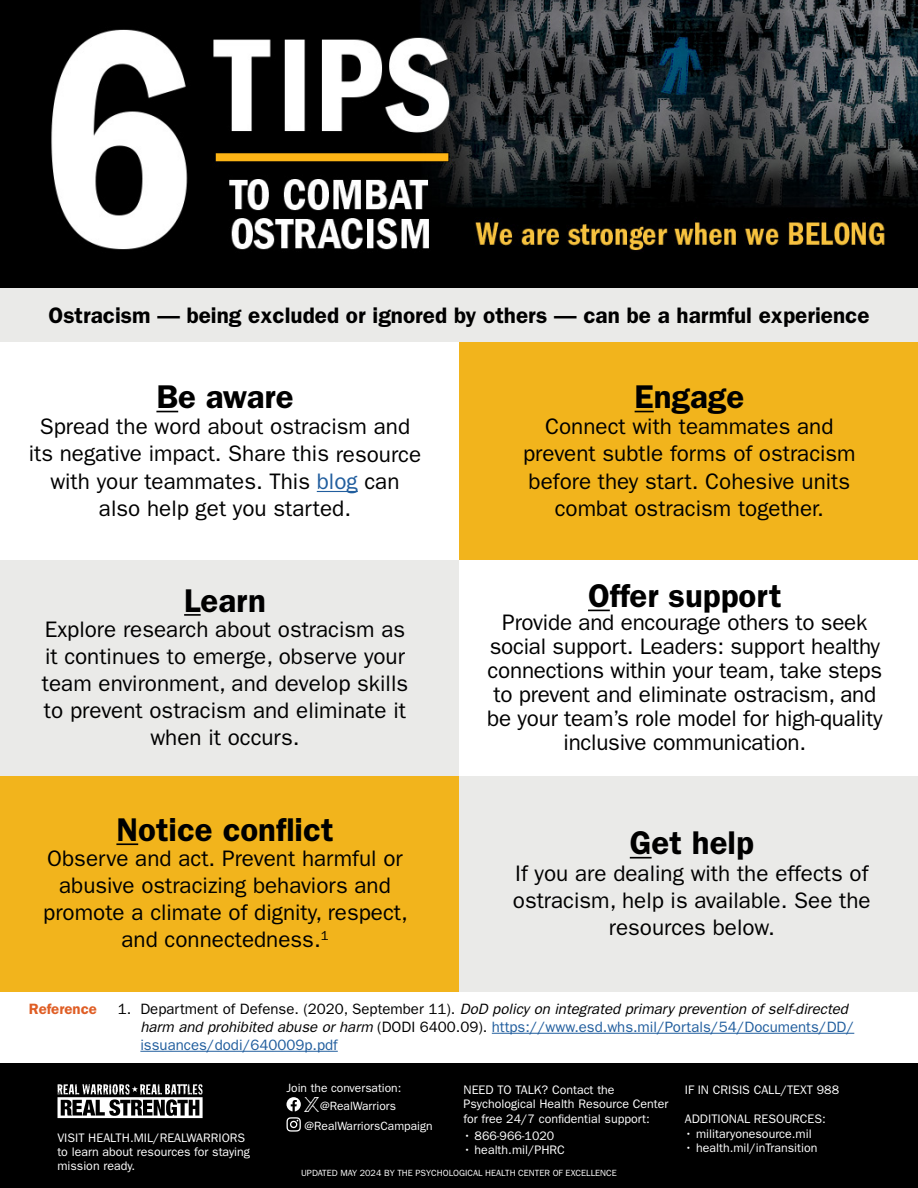
<style>
.page{position:relative;width:918px;height:1188px;background:#fff}
.page>*{position:absolute;margin:0;border:0;box-sizing:border-box;transform-origin:0 0}
.t1{font:600 33px "ITC Franklin Gothic Std";color:#000}
.t2{font:22.5px/27px "ITC Franklin Gothic Std";color:#000;text-align:center}
.t3{font:600 22.5px "ITC Franklin Gothic Std";color:#000}
.t4{font:italic 15px/18px "ITC Franklin Gothic Std";color:#000}
.t5{font:600 15px "ITC Franklin Gothic Std";color:#df5e25}
.t6{font:12.3px/14.2px "ITC Franklin Gothic Std";color:#fff}
.t7{font:12px/18px "ITC Franklin Gothic Std";color:#fff}
.t8{font:9px "ITC Franklin Gothic Std";color:#fff}
.s1{color:#215e9e}
.s2{font-style:normal}
.s3{font-style:normal;color:#215e9e}
</style>
<div class="page">
<div style="left:0;top:560px;width:459px;height:216px;background:#eaeae8"></div>
<div style="left:0;top:776px;width:459px;height:215px;background:#f2b41c"></div>
<div style="left:460px;top:303px;width:458px;height:257px;background:#f2b41c"></div>
<div style="left:459px;top:776px;width:459px;height:216px;background:#eaeae8"></div>
<img style="left:0;top:0;width:918px;height:288px">
<div style="left:0;top:288px;width:918px;height:54px;background:#eaeae8"></div>
<svg style="left:156px;top:411px;width:22px;height:1px"></svg>
<hr style="left:317px;top:491px;width:41px;height:1px;background:#215e9e">
<svg style="left:635px;top:411px;width:19px;height:1px"></svg>
<svg style="left:184px;top:614px;width:17px;height:2px"></svg>
<svg style="left:588px;top:610px;width:22px;height:1px"></svg>
<hr style="left:116px;top:843px;width:22px;height:2px;background:#000">
<hr style="left:630px;top:857px;width:22px;height:2px;background:#000">
<hr style="left:492px;top:1033px;width:362px;height:1px;background:#215e9e">
<hr style="left:140px;top:1051px;width:198px;height:1px;background:#215e9e">
<div style="left:0;top:1064px;width:918px;height:124px;background:#000"></div>
<svg style="left:57px;top:1084px;width:146px;height:34px"></svg>
<svg style="left:287px;top:1097px;width:14px;height:14px"></svg>
<img style="left:304px;top:1097px;width:14px;height:15px">
<svg style="left:287px;top:1117px;width:14px;height:15px"></svg>
<p class="t3" style="left:48px;top:302px;width:823px">Ostracism — being excluded or ignored by others — can be a harmful experience</p>
<h1 class="t1" style="left:156px;top:377px;width:139px">Be aware</h1>
<p class="t2" style="left:29px;top:413px;width:394px;line-height:27.5px">Spread the word about ostracism and its negative impact. Share this resource with your teammates. This <span class="s1">blog</span> can also help get you started.</p>
<h1 class="t1" style="left:184px;top:581px;width:83px">Learn</h1>
<p class="t2" style="left:42px;top:616px;width:368px">Explore research about ostracism as it continues to emerge, observe your team environment, and develop skills to prevent ostracism and eliminate it when it occurs.</p>
<h1 class="t1" style="left:116px;top:810px;width:219px">Notice conflict</h1>
<p class="t2" style="left:43px;top:845px;width:366px">Observe and act. Prevent harmful or abusive ostracizing behaviors and promote a climate of dignity, respect, and connectedness.<sup>1</sup></p>
<h1 class="t1" style="left:635px;top:377px;width:111px">Engage</h1>
<p class="t2" style="left:523px;top:413px;width:334px;line-height:27.5px">Connect with teammates and prevent subtle forms of ostracism before they start. Cohesive units combat ostracism together.</p>
<h1 class="t1" style="left:588px;top:576px;width:195px">Offer support</h1>
<p class="t2" style="left:487px;top:610px;width:397px;line-height:24px">Provide and encourage others to seek social support. Leaders: support healthy connections within your team, take steps to prevent and eliminate ostracism, and be your team’s role model for high-quality inclusive communication.</p>
<h1 class="t1" style="left:630px;top:824px;width:126px">Get help</h1>
<p class="t2" style="left:513px;top:860px;width:359px">If you are dealing with the effects of ostracism, help is available. See the resources below.</p>
<p class="t5" style="left:29px;top:1000px;width:70px">Reference</p>
<p class="t4" style="left:140px;top:1000px;width:715px;text-indent:-22px"><span class="s2">1 . D e p a r t m e n t o f D e fe n s e . ( 2 0 2 0 , S e pt e m b e r 1 1 ) .</span> DoD policyon integrated primaryprevention ofself-directed harm and prohibited abuse orharm <span class="s2">(DODI 6400.09).</span> <span class="s3">https://www.esd.whs.mil/Portals/54/Documents/DD/ issuances/dodi/640009p.pdf</span></p>
<p class="t6" style="left:57px;top:1130px;width:194px">VISIT HEALTH.MIL/REALWARRIORS to learn about resources for staying mission ready.</p>
<p class="t7" style="left:320px;top:1079px;width:83px;text-indent:-34px">Join the conversation: @RealWarriors</p>
<p class="t7" style="left:305px;top:1117px;width:130px">@RealWarriorsCampaign</p>
<p class="t6" style="left:463px;top:1083px;width:206px">NEED TO TALK? Contact the<br>Psychological Health Resource Center for free 24/7 confidential support:</p>
<p class="t6" style="left:463px;top:1129px;width:92px">• 866-966-1020</p>
<p class="t6" style="left:463px;top:1143px;width:103px">• health.mil/PHRC</p>
<p class="t8" style="left:301px;top:1167px;width:317px">UPDATED MAY 2024 BY THE PSYCHOLOGICAL HEALTH CENTER OF EXCELLENCE</p>
<p class="t6" style="left:685px;top:1083px;width:156px">IF IN CRISIS CALL/TEXT 988</p>
<p class="t6" style="left:685px;top:1112px;width:143px">ADDITIONAL RESOURCES:</p>
<p class="t6" style="left:685px;top:1126px;width:128px">• militaryonesource.mil</p>
<p class="t6" style="left:685px;top:1141px;width:134px">• health.mil/inTransition</p>
</div>
